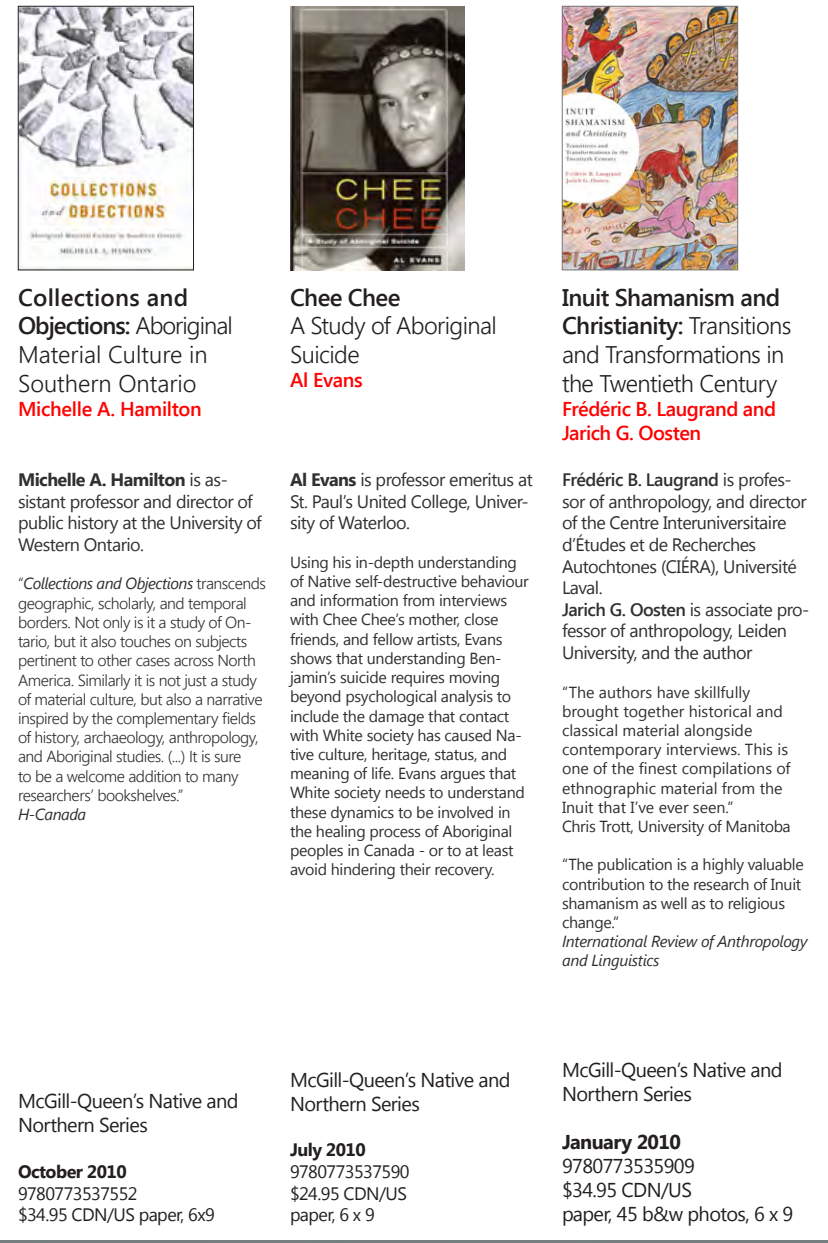
<style>
.page{position:relative;width:828px;height:1243px;background:#fff}
.page>*{position:absolute;margin:0;border:0;box-sizing:border-box;transform-origin:0 0}
.t1{font:300 24px/28.8px "Segoe UI";letter-spacing:-.025em;color:#231f20}
.t2{font:300 24px/28.8px "Segoe UI";color:#231f20}
.t3{font:600 24px "Segoe UI";letter-spacing:.01em;color:#231f20}
.t4{font:600 24px "Segoe UI";letter-spacing:-.025em;color:#231f20}
.t5{font:20px/24px "Segoe UI";letter-spacing:-.03em;color:#231f20}
.t6{font:600 20px/24px "Segoe UI";letter-spacing:-.025em;color:#f00}
.t7{font:700 20px "Segoe UI";letter-spacing:-.03em;color:#231f20}
.t8{font:18px/21.6px "Segoe UI";letter-spacing:-.03em;color:#313030}
.t9{font:18px "Segoe UI";letter-spacing:-.03em;color:#231f20}
.t10{font:700 18px "Segoe UI";letter-spacing:-.03em;color:#231f20}
.t11{font:16px/19.2px "Segoe UI";letter-spacing:-.02em;color:#313030}
.t12{font:300 16px/19.2px "Segoe UI";letter-spacing:-.03em;color:#313030}
.t13{font:16px/19.2px "Segoe UI";color:#313030}
.t14{font:italic 16px/19.2px "Segoe UI";letter-spacing:-.02em;color:#313030}
.s1{font-weight:600}
.s2{font-weight:700}
.s3{font-weight:400;font-style:italic}
</style>
<div class="page">
<img style="left:290px;top:7px;width:174px;height:264px">
<img style="left:564px;top:8px;width:172px;height:260px">
<div style="left:562px;top:6px;width:176px;height:264px;border:1px solid #787677"></div>
<img style="left:20px;top:8px;width:172px;height:260px">
<div style="left:18px;top:6px;width:176px;height:264px;border:1px solid #231f20"></div>
<p class="t3" style="left:18px;top:280px;width:172px">Collections and</p>
<p class="t2" style="left:18px;top:310px;width:216px"><span class="s1">Objections:</span> Aboriginal<br>Material Culture in<br>Southern Ontario</p>
<p class="t6" style="left:18px;top:396px;width:185px">Michelle A. Hamilton</p>
<p class="t8" style="left:18px;top:468px;width:245px"><span class="s2">Michelle A. Hamilton</span> is as&shy;sistant professor and director of public history at the University of<br>Western Ontario.</p>
<p class="t12" style="left:18px;top:573px;width:249px">“<span class="s3">Collections and Objections</span> transcends geographic, scholarly, and temporal borders. Not only is it a study of On&shy;tario, but it also touches on subjects pertinent to other cases across North America. Similarly it is not just a study of material culture, but also a narrative inspired by the complementary fields of history, archaeology, anthropology, and Aboriginal studies. (...) It is sure<br>to be a welcome addition to many researchers’ bookshelves.”</p>
<p class="t14" style="left:18px;top:804px;width:70px">H-Canada</p>
<p class="t4" style="left:290px;top:280px;width:112px">Chee Chee</p>
<p class="t1" style="left:290px;top:310px;width:208px">A Study of Aboriginal<br>Suicide</p>
<p class="t6" style="left:290px;top:367px;width:74px">Al Evans</p>
<p class="t8" style="left:290px;top:468px;width:244px"><span class="s2">Al Evans</span> is professor emeritus at<br>St. Paul’s United College, Univer&shy;sity of Waterloo.</p>
<p class="t11" style="left:290px;top:552px;width:240px">Using his in-depth understanding of Native self-destructive behaviour and information from interviews with Chee Chee’s mother, close friends, and fellow artists, Evans shows that understanding Ben&shy;jamin’s suicide requires moving beyond psychological analysis to include the damage that contact with White society has caused Na&shy;tive culture, heritage, status, and meaning of life. Evans argues that White society needs to understand these dynamics to be involved in the healing process of Aboriginal peoples in Canada - or to at least avoid hindering their recovery.</p>
<p class="t1" style="left:562px;top:282px;width:231px"><span class="s1">Inuit Shamanism and<br>Christianity:</span> Transitions and Transformations in the Twentieth Century</p>
<p class="t6" style="left:562px;top:396px;width:216px">Frédéric B. Laugrand and<br>Jarich G. Oosten</p>
<p class="t8" style="left:562px;top:468px;width:246px"><span class="s1">Frédéric B. Laugrand</span> is profes&shy;sor of anthropology, and director of the Centre Interuniversitaire d’Études et de Recherches<br>Autochtones (CIÉRA), Université<br>Laval.</p>
<p class="t8" style="left:562px;top:598px;width:249px"><span class="s1">Jarich G. Oosten</span> is associate pro&shy;fessor of anthropology, Leiden<br>University, and the author</p>
<p class="t13" style="left:562px;top:681px;width:230px">“The authors have skillfully brought together historical and classical material alongside contemporary interviews. This is one of the finest compilations of ethnographic material from the<br>Inuit that I’ve ever seen.”</p>
<p class="t11" style="left:562px;top:816px;width:230px">Chris Trott, University of Manitoba</p>
<p class="t11" style="left:562px;top:854px;width:243px">“The publication is a highly valuable contribution to the research of Inuit shamanism as well as to religious change.”</p>
<p class="t14" style="left:562px;top:931px;width:247px">International Review of Anthropology and Linguistics</p>
<p class="t5" style="left:18px;top:1088px;width:222px">McGill-Queen’s Native and<br>Northern Series</p>
<p class="t10" style="left:18px;top:1158px;width:110px">October 2010</p>
<p class="t9" style="left:18px;top:1180px;width:121px">9780773537552</p>
<p class="t9" style="left:18px;top:1202px;width:198px">$34.95 CDN/US paper, 6x9</p>
<p class="t5" style="left:290px;top:1066px;width:222px">McGill-Queen’s Native and<br>Northern Series</p>
<p class="t10" style="left:290px;top:1137px;width:77px">July 2010</p>
<p class="t9" style="left:290px;top:1158px;width:121px">9780773537590</p>
<p class="t9" style="left:290px;top:1180px;width:119px">$24.95 CDN/US</p>
<p class="t9" style="left:290px;top:1202px;width:86px">paper, 6 x 9</p>
<p class="t5" style="left:562px;top:1057px;width:222px">McGill-Queen’s Native and<br>Northern Series</p>
<p class="t7" style="left:562px;top:1127px;width:120px">January 2010</p>
<p class="t5" style="left:562px;top:1153px;width:134px">9780773535909</p>
<p class="t5" style="left:562px;top:1177px;width:233px">$34.95 CDN/US<br>paper, 45 b&amp;w photos, 6 x 9</p>
</div>
